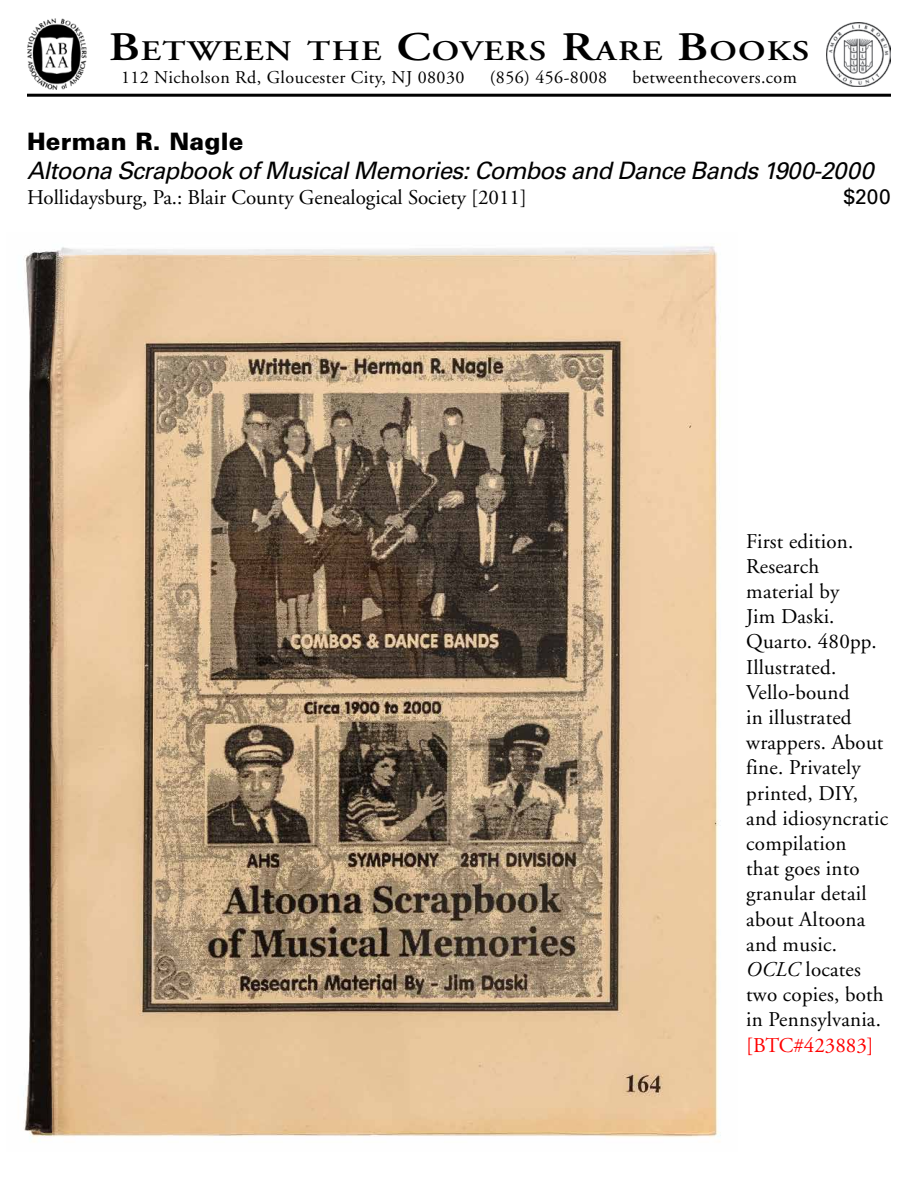
<style>
.page{position:relative;width:918px;height:1188px;background:#fff}
.page>*{position:absolute;margin:0;border:0;box-sizing:border-box;transform-origin:0 0}
.t1{font:600 28.35px "Adobe Garamond";letter-spacing:.035em;color:#000;scale:1.22 1}
.t2{font:italic 24px "Univers";letter-spacing:-.03em;color:#000}
.t3{font:900 24px "Univers";letter-spacing:.01em;color:#000}
.t4{font:21px/25.2px "Adobe Garamond";letter-spacing:.01em;color:#000}
.t5{font:21px "Adobe Garamond";color:#f00}
.t6{font:21px "Univers";color:#000}
.t7{font:18px "Adobe Garamond";letter-spacing:.025em;color:#000}
.s1{font-size:40.5px}
.s2{font-style:italic}
</style>
<div class="page">
<img style="left:826px;top:22px;width:65px;height:65px">
<img style="left:27px;top:19px;width:60px;height:71px">
<hr style="left:27px;top:94px;width:864px;height:3px;background:#000">
<img style="left:23px;top:246px;width:698px;height:896px">
<h1 class="t1" style="left:109px;top:35px;width:576px"><span class="s1">B</span>ETWEEN THE <span class="s1">C</span>OVERS <span class="s1">R</span>ARE <span class="s1">B</span>OOKS</h1>
<p class="t7" style="left:121px;top:67px;width:345px">112 Nicholson Rd, Gloucester City, NJ 08030</p>
<p class="t7" style="left:490px;top:67px;width:119px">(856) 456-8008</p>
<p class="t7" style="left:633px;top:67px;width:166px">betweenthecovers.com</p>
<p class="t3" style="left:27px;top:127px;width:218px">Herman R. Nagle</p>
<p class="t2" style="left:27px;top:156px;width:848px">Altoona Scrapbook of Musical Memories: Combos and Dance Bands 1900-2000</p>
<p class="t4" style="left:27px;top:186px;width:501px">Hollidaysburg, Pa.: Blair County Genealogical Society [2011]</p>
<p class="t6" style="left:843px;top:184px;width:49px">$200</p>
<p class="t4" style="left:746px;top:529px;width:143px">First edition.<br>Research material by<br>Jim Daski.<br>Quarto. 480pp.<br>Illustrated.<br>Vello-bound<br>in illustrated wrappers. About fine. Privately printed, DIY, and idiosyncratic compilation<br>that goes into granular detail about Altoona and music.<br><span class="s2">OCLC</span> locates two copies, both in Pennsylvania.</p>
<p class="t5" style="left:746px;top:1034px;width:129px">[BTC#423883]</p>
</div>
